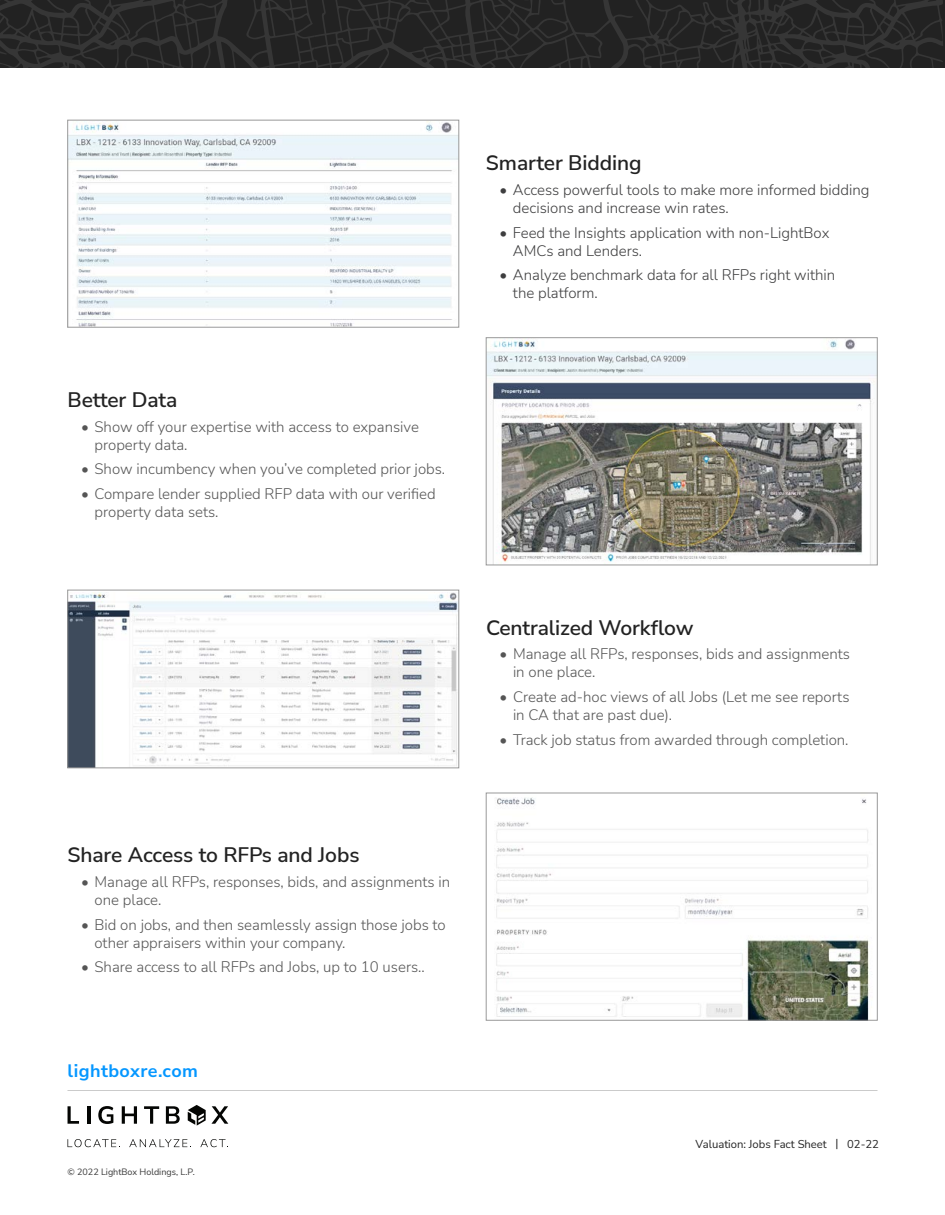
<style>
.page{position:relative;width:945px;height:1215px;background:#fff}
.page>*{position:absolute;margin:0;border:0;box-sizing:border-box;transform-origin:0 0}
.t1{font:600 21px "Nunito Sans";letter-spacing:-.005em;color:#222}
.t2{font:700 18px "Nunito Sans";letter-spacing:.025em;color:#0597ff}
.t3{font:300 15px/18px "Nunito Sans";color:#555}
.t4{font:300 15px/18px "Nunito Sans";color:#3e3e3f}
.t5{font:11.25px "Nunito Sans";color:#222}
.t6{font:9px "Nunito Sans";color:#383838}
</style>
<div class="page">
<hr style="left:68px;top:1090px;width:810px;height:1px;background:#cbcbcb">
<svg style="left:0;top:0;width:945px;height:67px;background:#272727"></svg>
<svg style="left:68px;top:1139px;width:52px;height:8px"></svg>
<svg style="left:129px;top:1139px;width:62px;height:8px"></svg>
<svg style="left:200px;top:1139px;width:28px;height:8px"></svg>
<svg style="left:68px;top:1106px;width:11px;height:18px"></svg>
<hr style="left:87px;top:1106px;width:3px;height:18px;background:#040503">
<svg style="left:98px;top:1106px;width:15px;height:18px"></svg>
<svg style="left:122px;top:1106px;width:15px;height:18px"></svg>
<svg style="left:144px;top:1106px;width:15px;height:18px"></svg>
<svg style="left:166px;top:1106px;width:14px;height:18px"></svg>
<svg style="left:188px;top:1105px;width:40px;height:21px"></svg>
<img style="left:496px;top:797px;width:373px;height:221px">
<div style="left:486px;top:793px;width:391px;height:227px;border:1px solid #999"></div>
<img style="left:70px;top:592px;width:387px;height:174px">
<div style="left:68px;top:590px;width:391px;height:178px;border:1px solid #999"></div>
<img style="left:488px;top:339px;width:387px;height:224px">
<div style="left:486px;top:337px;width:391px;height:228px;border:1px solid #999"></div>
<img style="left:70px;top:122px;width:387px;height:203px">
<div style="left:68px;top:120px;width:391px;height:207px;border:1px solid #999"></div>
<h1 class="t1" style="left:68px;top:392px;width:111px">Better Data</h1>
<p class="t3" style="left:94px;top:419px;width:326px;text-indent:-14px">• Show off your expertise with access to expansive property data.</p>
<p class="t3" style="left:81px;top:461px;width:366px">• Show incumbency when you’ve completed prior jobs.</p>
<p class="t3" style="left:94px;top:484px;width:343px;text-indent:-14px">• Compare lender supplied RFP data with our verified property data sets.</p>
<h1 class="t1" style="left:486px;top:155px;width:157px">Smarter Bidding</h1>
<p class="t4" style="left:513px;top:182px;width:358px;text-indent:-14px">• Access powerful tools to make more informed bidding decisions and increase win rates.</p>
<p class="t4" style="left:513px;top:225px;width:318px;text-indent:-14px">• Feed the Insights application with non-LightBox<br>AMCs and Lenders.</p>
<p class="t4" style="left:513px;top:266px;width:324px;text-indent:-14px">• Analyze benchmark data for all RFPs right within the platform.</p>
<h1 class="t1" style="left:486px;top:613px;width:209px">Centralized Workflow</h1>
<p class="t3" style="left:513px;top:646px;width:339px;text-indent:-14px">• Manage all RFPs, responses, bids and assignments in one place.</p>
<p class="t3" style="left:513px;top:689px;width:338px;text-indent:-14px">• Create ad-hoc views of all Jobs (Let me see reports in CA that are past due).</p>
<p class="t3" style="left:500px;top:732px;width:351px">• Track job status from awarded through completion.</p>
<h1 class="t1" style="left:68px;top:847px;width:294px">Share Access to RFPs and Jobs</h1>
<p class="t3" style="left:95px;top:874px;width:357px;text-indent:-14px">• Manage all RFPs, responses, bids, and assignments in one place.</p>
<p class="t3" style="left:95px;top:917px;width:353px;text-indent:-14px">• Bid on jobs, and then seamlessly assign those jobs to other appraisers within your company.</p>
<p class="t3" style="left:81px;top:959px;width:345px">• Share access to all RFPs and Jobs, up to 10 users..</p>
<p class="t2" style="left:68px;top:1058px;width:132px">lightboxre.com</p>
<p class="t6" style="left:68px;top:1165px;width:129px">© 2022 LightBox Holdings, L.P.</p>
<p class="t5" style="left:696px;top:1136px;width:185px">Valuation: Jobs Fact Sheet | 02-22</p>
</div>
